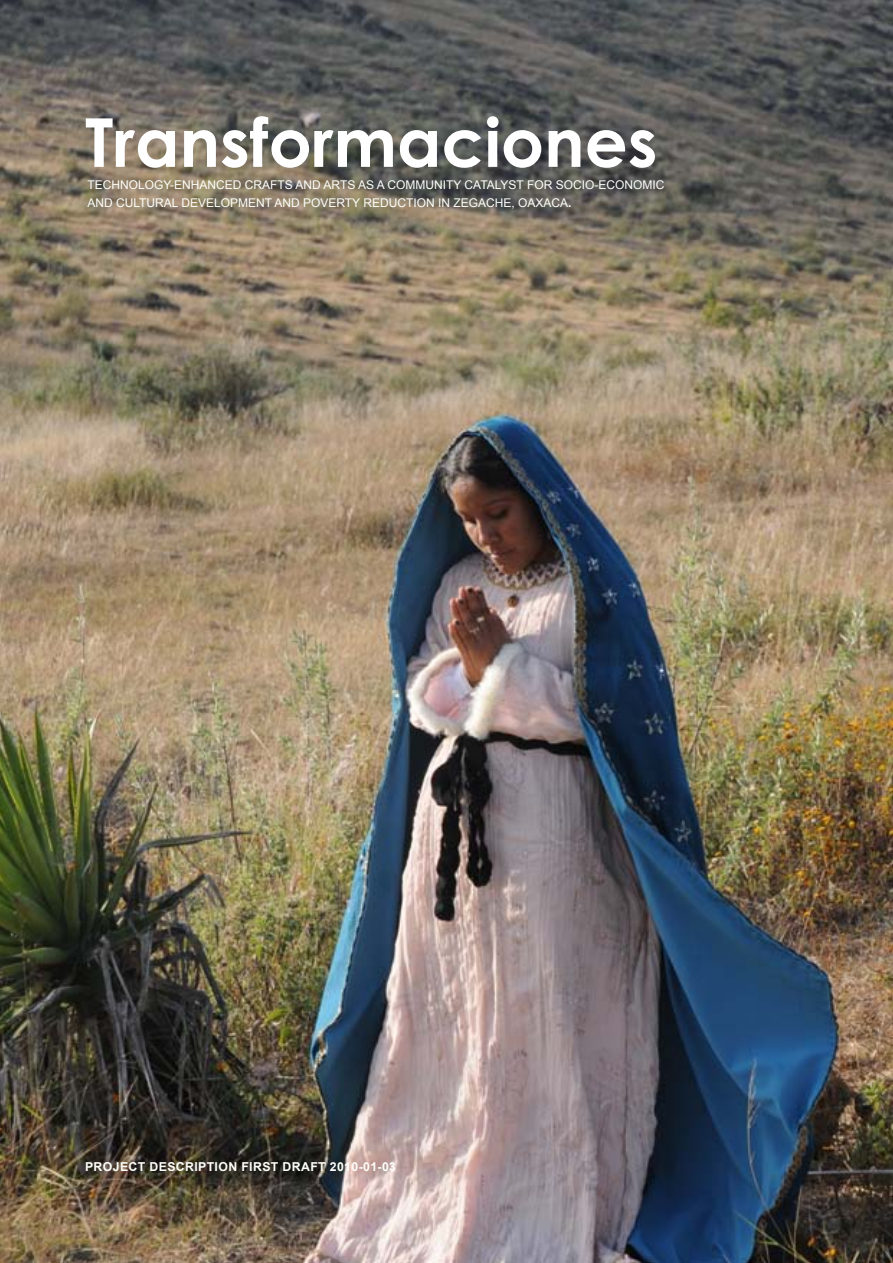
<style>
.page{position:relative;width:893px;height:1263px;background:#fff}
.page>*{position:absolute;margin:0;border:0;box-sizing:border-box;transform-origin:0 0}
.t1{font:700 67.5px "Century Gothic";color:#fff}
.t2{font:700 12.3px "Arial";letter-spacing:.03em;color:#fdfef9}
.t3{font:12px/18px "Arial";color:#fdfffb}
.s1{font-weight:700}
</style>
<div class="page">
<img style="left:0;top:0;width:893px;height:1263px">
<p class="t1" style="left:85px;top:100px;width:574px">Transformaciones</p>
<p class="t3" style="left:87px;top:176px;width:579px">TECHNOLOGY-ENHANCED CRAFTS AND ARTS AS A COMMUNITY CATALYST FOR SOCIO-ECONOMIC<br>AND CULTURAL DEVELOPMENT AND POVERTY REDUCTION IN ZEGACHE, OAXACA<span class="s1">.</span></p>
<p class="t2" style="left:85px;top:1159px;width:313px">PROJECT DESCRIPTION FIRST DRAFT 2010-01-03</p>
</div>
